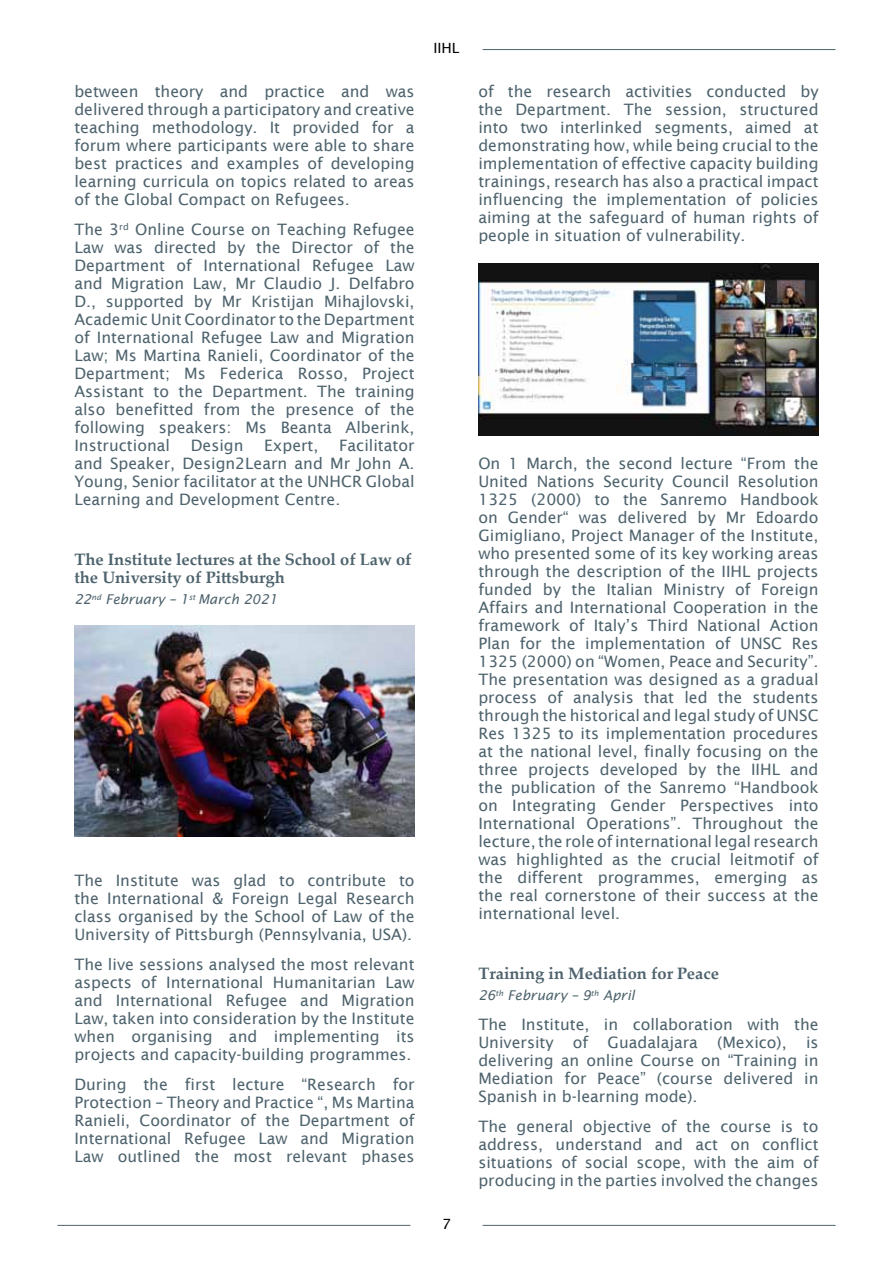
<style>
.page{position:relative;width:893px;height:1263px;background:#fff}
.page>*{position:absolute;margin:0;border:0;box-sizing:border-box;transform-origin:0 0}
.t1{font:700 16.5px/18px "Palatino Linotype";color:#4e636d}
.t2{font:15.75px/18px "Lucida Sans";color:#4e636d;text-align:justify}
.t3{font:14.1px "Lucida Sans";color:#000}
.t4{font:italic 13.5px "Lucida Sans";color:#4e636d}
</style>
<div class="page">
<img style="left:478px;top:264px;width:341px;height:172px">
<img style="left:74px;top:625px;width:341px;height:212px">
<hr style="left:483px;top:49px;width:353px;height:1px;background:#4e636d">
<hr style="left:483px;top:1225px;width:353px;height:1px;background:#4e636d">
<hr style="left:57px;top:1225px;width:353px;height:1px;background:#4e636d">
<p class="t2" style="left:74px;top:83px;width:342px">between theory and practice and was delivered through a participatory and creative teaching methodology. It provided for a forum where participants were able to share best practices and examples of developing learning curricula on topics related to areas of the Global Compact on Refugees.</p>
<p class="t2" style="left:74px;top:221px;width:342px">The 3<sup>rd</sup> Online Course on Teaching Refugee Law was directed by the Director of the Department of International Refugee Law and Migration Law, Mr Claudio J. Delfabro D., supported by Mr Kristijan Mihajlovski, Academic Unit Coordinator to the Department of International Refugee Law and Migration Law; Ms Martina Ranieli, Coordinator of the Department; Ms Federica Rosso, Project Assistant to the Department. The training also benefitted from the presence of the following speakers: Ms Beanta Alberink, Instructional</p>
<p class="t2" style="left:74px;top:437px;width:342px;text-indent:265px">Facilitator and Speaker, Design2Learn and Mr John A.<br>Young, Senior facilitator at the UNHCR Global Learning and Development Centre.</p>
<p class="t2" style="left:191px;top:437px;width:54px">Design</p>
<p class="t2" style="left:264px;top:437px;width:56px">Expert,</p>
<p class="t1" style="left:74px;top:550px;width:339px">The Institute lectures at the School of Law of the University of Pittsburgh</p>
<p class="t4" style="left:74px;top:592px;width:205px">22<sup>nd</sup> February – 1<sup>st</sup> March 2021</p>
<p class="t2" style="left:74px;top:872px;width:342px">The Institute was glad to contribute to the International &amp; Foreign Legal Research class organised by the School of Law of the University of Pittsburgh (Pennsylvania, USA).</p>
<p class="t2" style="left:74px;top:956px;width:342px">The live sessions analysed the most relevant aspects of International Humanitarian Law and International Refugee and Migration Law, taken into consideration by the Institute when organising and implementing its projects and capacity-building programmes.</p>
<p class="t2" style="left:74px;top:1076px;width:342px">During the first lecture “Research for Protection – Theory and Practice “, Ms Martina Ranieli, Coordinator of the Department of International Refugee Law and Migration Law outlined the most relevant phases</p>
<p class="t3" style="left:433px;top:40px;width:28px">IIHL</p>
<p class="t2" style="left:478px;top:83px;width:342px">of the research activities conducted by the Department. The session, structured into two interlinked segments, aimed at demonstrating how, while being crucial to the implementation of effective capacity building trainings, research has also a practical impact influencing the implementation of policies aiming at the safeguard of human rights of people in situation of vulnerability.</p>
<p class="t3" style="left:442px;top:1216px;width:10px">7</p>
<p class="t2" style="left:478px;top:455px;width:342px">On 1 March, the second lecture “From the United Nations Security Council Resolution 1325 (2000) to the Sanremo Handbook on Gender“ was delivered by Mr Edoardo Gimigliano, Project Manager of the Institute, who presented some of its key working areas through the description of the IIHL projects funded by the Italian Ministry of Foreign Affairs and International Cooperation in the framework of Italy’s Third National Action Plan for the implementation of UNSC Res 1325 (2000) on “Women, Peace and Security”.<br>The presentation was designed as a gradual process of analysis that led the students through the historical and legal study of UNSC Res 1325 to its implementation procedures at the national level, finally focusing on the three projects developed by the IIHL and the publication of the Sanremo “Handbook on Integrating Gender Perspectives into International Operations”. Throughout the lecture, the role of international legal research was highlighted as the crucial leitmotif of the different programmes, emerging as the real cornerstone of their success at the international level.</p>
<p class="t1" style="left:478px;top:964px;width:242px">Training in Mediation for Peace</p>
<p class="t4" style="left:478px;top:988px;width:158px">26<sup>th</sup> February – 9<sup>th</sup> April</p>
<p class="t2" style="left:478px;top:1016px;width:342px">The Institute, in collaboration with the University of Guadalajara (Mexico), is delivering an online Course on “Training in Mediation for Peace” (course delivered in Spanish in b-learning mode).</p>
<p class="t2" style="left:478px;top:1118px;width:342px">The general objective of the course is to address, understand and act on conflict situations of social scope, with the aim of producing in the parties involved the changes</p>
</div>
